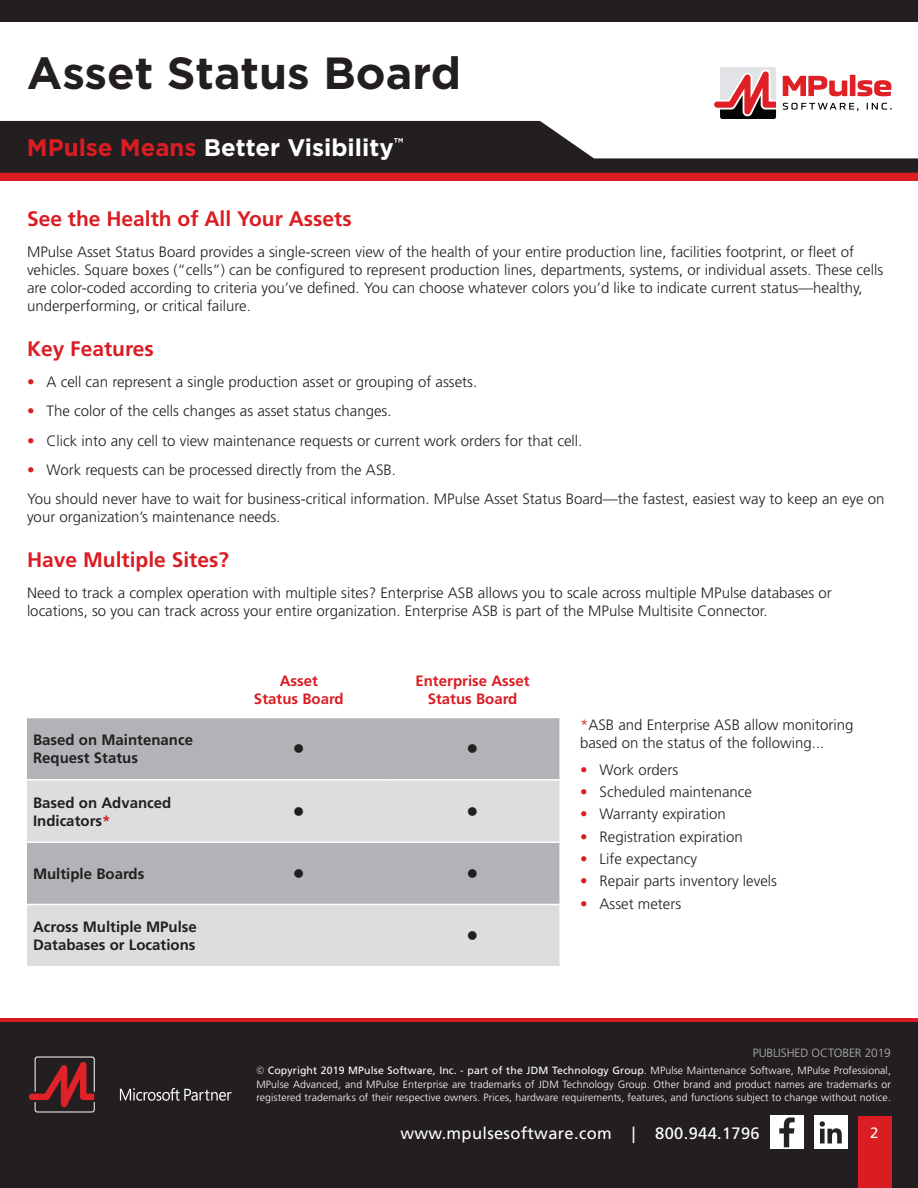
<style>
.page{position:relative;width:918px;height:1188px;background:#fff}
.page>*{position:absolute;margin:0;border:0;box-sizing:border-box;transform-origin:0 0}
.t1{font:700 45px "Gotham";color:#231f20}
.SubTitle{font:700 24px "Gotham";color:#fff}
.Heading_1{font:700 21px "Frutiger";color:#da1c23}
.t2{font:16.5px "Frutiger";letter-spacing:.02em;color:#fff}
.Body{font:300 15px/18px "Frutiger";color:#231f20}
.Table_Text{font:700 15px/18px "Frutiger";color:#231f20}
.Table_Text-2{font:700 15px/18px "Frutiger";color:#da1c23;text-align:center}
.Table_Text-3{font:15px "Wingdings";color:#231f20}
.t3{font:15px "Frutiger";color:#fff}
.t4{font:300 12px "Frutiger";letter-spacing:-.01em;color:#b2b3b7}
.t5{font:300 10.5px/13.5px "Frutiger";letter-spacing:.01em;color:#fff;text-align:justify}
.s1{color:#da1c23}
.s2{font-family:"Gotham Narrow";font-weight:400}
.s3{font-weight:400}
</style>
<div class="page">
<div style="left:0;top:166px;width:918px;height:15px;background:#da1c23"></div>
<svg style="left:0;top:121px;width:918px;height:52px;fill:#231f20"></svg>
<div style="left:0;top:0;width:918px;height:22px;background:#231f20"></div>
<div style="left:0;top:1018px;width:918px;height:15px;background:#d81c23"></div>
<div style="left:0;top:1022px;width:918px;height:166px;background:#231f20"></div>
<div style="left:770px;top:1116px;width:34px;height:33px;background:#fff"></div>
<svg style="left:779px;top:1117px;width:16px;height:30px"></svg>
<div style="left:814px;top:1116px;width:33px;height:33px;background:#fff"></div>
<svg style="left:820px;top:1121px;width:22px;height:22px"></svg>
<div style="left:858px;top:1116px;width:33px;height:72px;background:#da1c23"></div>
<svg style="left:29px;top:1056px;width:66px;height:57px"></svg>
<svg style="left:120px;top:1088px;width:111px;height:13px"></svg>
<svg style="left:783px;top:75px;width:108px;height:21px"></svg>
<svg style="left:783px;top:103px;width:76px;height:8px"></svg>
<svg style="left:867px;top:103px;width:24px;height:7px"></svg>
<svg style="left:714px;top:67px;width:62px;height:52px"></svg>
<div style="left:27px;top:718px;width:532px;height:61px;background:#b2b3b7"></div>
<svg style="left:27px;top:781px;width:532px;height:185px;fill:#dcdddf"></svg>
<hr style="left:27px;top:841px;width:185px;height:2px;background:#fff">
<hr style="left:212px;top:841px;width:174px;height:2px;background:#fff">
<hr style="left:386px;top:841px;width:173px;height:2px;background:#fff">
<hr style="left:27px;top:904px;width:185px;height:1px;background:#fff">
<hr style="left:212px;top:904px;width:174px;height:1px;background:#fff">
<hr style="left:386px;top:904px;width:173px;height:1px;background:#fff">
<p class="t1" style="left:27px;top:43px;width:436px">Asset Status Board</p>
<p class="SubTitle" style="left:27px;top:132px;width:378px"><span class="s1">MPulse Means</span> Better Visibility<sup>™</sup></p>
<p class="Heading_1" style="left:27px;top:206px;width:326px">See the Health of All Your Assets</p>
<p class="Body" style="left:27px;top:243px;width:858px">MPulse Asset Status Board provides a single-screen view of the health of your entire production line, facilities footprint, or fleet of vehicles. Square boxes (“cells”) can be configured to represent production lines, departments, systems, or individual assets. These cells are color-coded according to criteria you’ve defined. You can choose whatever colors you’d like to indicate current status—healthy, underperforming, or critical failure.</p>
<p class="Heading_1" style="left:27px;top:336px;width:128px">Key Features</p>
<p class="Body" style="left:27px;top:373px;width:452px"><span class="s1">•</span> A cell can represent a single production asset or grouping of assets.</p>
<p class="Body" style="left:27px;top:402px;width:366px"><span class="s1">•</span> The color of the cells changes as asset status changes.</p>
<p class="Body" style="left:27px;top:432px;width:557px"><span class="s1">•</span> Click into any cell to view maintenance requests or current work orders for that cell.</p>
<p class="Body" style="left:27px;top:461px;width:371px"><span class="s1">•</span> Work requests can be processed directly from the ASB.</p>
<p class="Body" style="left:27px;top:490px;width:859px">You should never have to wait for business-critical information. MPulse Asset Status Board—the fastest, easiest way to keep an eye on your organization’s maintenance needs.</p>
<p class="Heading_1" style="left:27px;top:547px;width:203px">Have Multiple Sites?</p>
<p class="Body" style="left:27px;top:584px;width:806px">Need to track a complex operation with multiple sites? Enterprise ASB allows you to scale across multiple MPulse databases or locations, so you can track across your entire organization. Enterprise ASB is part of the MPulse Multisite Connector.</p>
<p class="Table_Text-2" style="left:254px;top:672px;width:91px">Asset<br>Status Board</p>
<p class="Table_Text-2" style="left:415px;top:672px;width:116px">Enterprise Asset<br>Status Board</p>
<p class="Table_Text" style="left:33px;top:731px;width:162px">Based on Maintenance<br>Request Status</p>
<p class="Table_Text-3" style="left:293px;top:741px;width:13px">●</p>
<p class="Table_Text-3" style="left:467px;top:741px;width:13px">●</p>
<p class="Table_Text" style="left:33px;top:793px;width:140px">Based on Advanced<br>Indicators<span class="s1">*</span></p>
<p class="Table_Text-3" style="left:293px;top:803px;width:13px">●</p>
<p class="Table_Text-3" style="left:467px;top:803px;width:13px">●</p>
<p class="Table_Text" style="left:33px;top:865px;width:113px">Multiple Boards</p>
<p class="Table_Text-3" style="left:293px;top:866px;width:13px">●</p>
<p class="Table_Text-3" style="left:467px;top:866px;width:13px">●</p>
<p class="Table_Text" style="left:33px;top:918px;width:165px">Across Multiple MPulse<br>Databases or Locations</p>
<p class="Table_Text-3" style="left:467px;top:928px;width:13px">●</p>
<p class="Body" style="left:580px;top:716px;width:275px"><span class="s1">*</span>ASB and Enterprise ASB allow monitoring based on the status of the following...</p>
<p class="Body" style="left:580px;top:761px;width:100px"><span class="s1">•</span> Work orders</p>
<p class="Body" style="left:580px;top:783px;width:174px"><span class="s1">•</span> Scheduled maintenance</p>
<p class="Body" style="left:580px;top:805px;width:147px"><span class="s1">•</span> Warranty expiration</p>
<p class="Body" style="left:580px;top:828px;width:164px"><span class="s1">•</span> Registration expiration</p>
<p class="Body" style="left:580px;top:850px;width:118px"><span class="s1">•</span> Life expectancy</p>
<p class="Body" style="left:580px;top:872px;width:198px"><span class="s1">•</span> Repair parts inventory levels</p>
<p class="Body" style="left:580px;top:895px;width:103px"><span class="s1">•</span> Asset meters</p>
<p class="t4" style="left:753px;top:1046px;width:140px">PUBLISHED OCTOBER 2019</p>
<p class="t5" style="left:256px;top:1064px;width:636px"><span class="s2">©</span> <span class="s3">Copyright 2019 MPulse Software, Inc. - part of the JDM Technology Group</span>. MPulse Maintenance Software, MPulse Professional, MPulse Advanced, and MPulse Enterprise are trademarks of JDM Technology Group. Other brand and product names are trademarks or registered trademarks of their respective owners. Prices, hardware requirements, features, and functions subject to change without notice.</p>
<p class="t2" style="left:400px;top:1123px;width:361px">www.mpulsesoftware.com | 800.944.1796</p>
<p class="t3" style="left:870px;top:1124px;width:10px">2</p>
</div>
